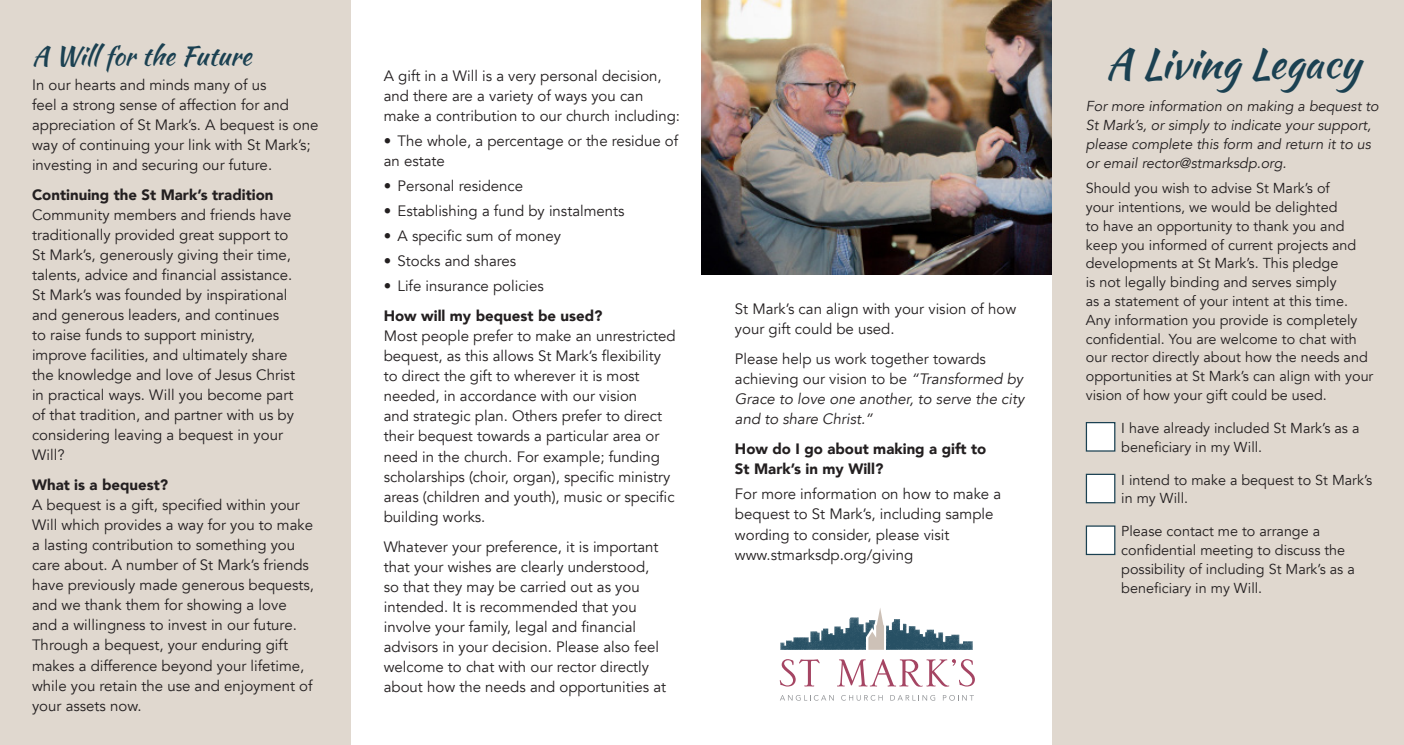
<style>
.page{position:relative;width:1404px;height:745px;background:#fff}
.page>*{position:absolute;margin:0;border:0;box-sizing:border-box;transform-origin:0 0}
.t1{font:41.25px "Kaushan Script";color:#1b4152}
.t2{font:26.25px "Kaushan Script";color:#1b4152}
.t3{font:15px/20px "Avenir";color:#231f20}
.t4{font:italic 15px/20px "Avenir";color:#231f20}
.t5{font:900 15px/20px "Avenir";color:#231f20}
.t6{font:14.38px/18.8px "Avenir";color:#231f20}
.t7{font:italic 14.38px/18.8px "Avenir";color:#231f20}
.s1{font-weight:900}
.s2{font-style:normal}
</style>
<div class="page">
<div style="left:0;top:0;width:351px;height:744px;background:#e0d8cf"></div>
<img style="left:701px;top:0;width:351px;height:274px">
<svg style="left:780px;top:695px;width:53px;height:5px"></svg>
<svg style="left:841px;top:695px;width:41px;height:5px"></svg>
<svg style="left:890px;top:695px;width:45px;height:5px"></svg>
<svg style="left:942px;top:695px;width:31px;height:5px"></svg>
<svg style="left:779px;top:659px;width:40px;height:27px"></svg>
<svg style="left:837px;top:659px;width:137px;height:27px"></svg>
<svg style="left:780px;top:608px;width:192px;height:41px"></svg>
<div style="left:1052px;top:0;width:351px;height:744px;background:#e0d8cf"></div>
<div style="left:1085px;top:421px;width:30px;height:30px;background:#fff;border:1px solid #1b4152"></div>
<div style="left:1085px;top:473px;width:30px;height:30px;background:#fff;border:1px solid #1b4152"></div>
<div style="left:1085px;top:525px;width:30px;height:29px;background:#fff;border:1px solid #1b4152"></div>
<p class="t2" style="left:32px;top:36px;width:221px">A Will for the Future</p>
<p class="t3" style="left:32px;top:75px;width:288px">In our hearts and minds many of us<br>feel a strong sense of affection for and appreciation of St Mark’s. A bequest is one way of continuing your link with St Mark’s; investing in and securing our future.</p>
<p class="t5" style="left:32px;top:184px;width:243px">Continuing the St Mark’s tradition</p>
<p class="t3" style="left:32px;top:205px;width:264px">Community members and friends have traditionally provided great support to St Mark’s, generously giving their time, talents, advice and financial assistance.<br>St Mark’s was founded by inspirational and generous leaders, and continues to raise funds to support ministry, improve facilities, and ultimately share the knowledge and love of Jesus Christ in practical ways. Will you become part of that tradition, and partner with us by considering leaving a bequest in your Will?</p>
<p class="t3" style="left:32px;top:475px;width:283px"><span class="s1">What is a bequest?<br></span>A bequest is a gift, specified within your Will which provides a way for you to make a lasting contribution to something you care about. A number of St Mark’s friends have previously made generous bequests, and we thank them for showing a love and a willingness to invest in our future.<br>Through a bequest, your enduring gift makes a difference beyond your lifetime, while you retain the use and enjoyment of your assets now.</p>
<p class="t3" style="left:384px;top:66px;width:298px">A gift in a Will is a very personal decision, and there are a variety of ways you can make a contribution to our church including:</p>
<p class="t3" style="left:384px;top:131px;width:296px">• The whole, a percentage or the residue of an estate</p>
<p class="t3" style="left:384px;top:176px;width:141px">• Personal residence</p>
<p class="t3" style="left:384px;top:201px;width:242px">• Establishing a fund by instalments</p>
<p class="t3" style="left:384px;top:226px;width:179px">• A specific sum of money</p>
<p class="t3" style="left:384px;top:251px;width:134px">• Stocks and shares</p>
<p class="t3" style="left:384px;top:276px;width:162px">• Life insurance policies</p>
<p class="t3" style="left:384px;top:306px;width:293px"><span class="s1">How will my bequest be used?<br></span>Most people prefer to make an unrestricted bequest, as this allows St Mark’s flexibility to direct the gift to wherever it is most needed, in accordance with our vision<br>and strategic plan. Others prefer to direct their bequest towards a particular area or need in the church. For example; funding scholarships (choir, organ), specific ministry areas (children and youth), music or specific building works.</p>
<p class="t3" style="left:384px;top:536px;width:284px">Whatever your preference, it is important that your wishes are clearly understood, so that they may be carried out as you intended. It is recommended that you involve your family, legal and financial advisors in your decision. Please also feel welcome to chat with our rector directly about how the needs and opportunities at</p>
<p class="t3" style="left:735px;top:299px;width:283px">St Mark’s can align with your vision of how your gift could be used.</p>
<p class="t4" style="left:735px;top:349px;width:291px"><span class="s2">Please help us work together towards achieving our vision to be</span> “Transformed by Grace to love one another, to serve the city and to share Christ.”</p>
<p class="t5" style="left:735px;top:438px;width:253px">How do I go about making a gift to<br>St Mark’s in my Will?</p>
<p class="t3" style="left:735px;top:484px;width:268px">For more information on how to make a bequest to St Mark’s, including sample wording to consider, please visit www.stmarksdp.org/giving</p>
<p class="t1" style="left:1105px;top:33px;width:256px">A Living Legacy</p>
<p class="t7" style="left:1085px;top:97px;width:294px">For more information on making a bequest to St Mark’s, or simply to indicate your support, please complete this form and return it to us or email rector@stmarksdp.org.</p>
<p class="t6" style="left:1085px;top:179px;width:289px">Should you wish to advise St Mark’s of<br>your intentions, we would be delighted<br>to have an opportunity to thank you and keep you informed of current projects and developments at St Mark’s. This pledge<br>is not legally binding and serves simply<br>as a statement of your intent at this time.<br>Any information you provide is completely confidential. You are welcome to chat with our rector directly about how the needs and opportunities at St Mark’s can align with your vision of how your gift could be used.</p>
<p class="t6" style="left:1121px;top:418px;width:240px">I have already included St Mark’s as a beneficiary in my Will.</p>
<p class="t6" style="left:1121px;top:470px;width:252px">I intend to make a bequest to St Mark’s in my Will.</p>
<p class="t6" style="left:1121px;top:522px;width:235px">Please contact me to arrange a confidential meeting to discuss the possibility of including St Mark’s as a beneficiary in my Will.</p>
</div>
